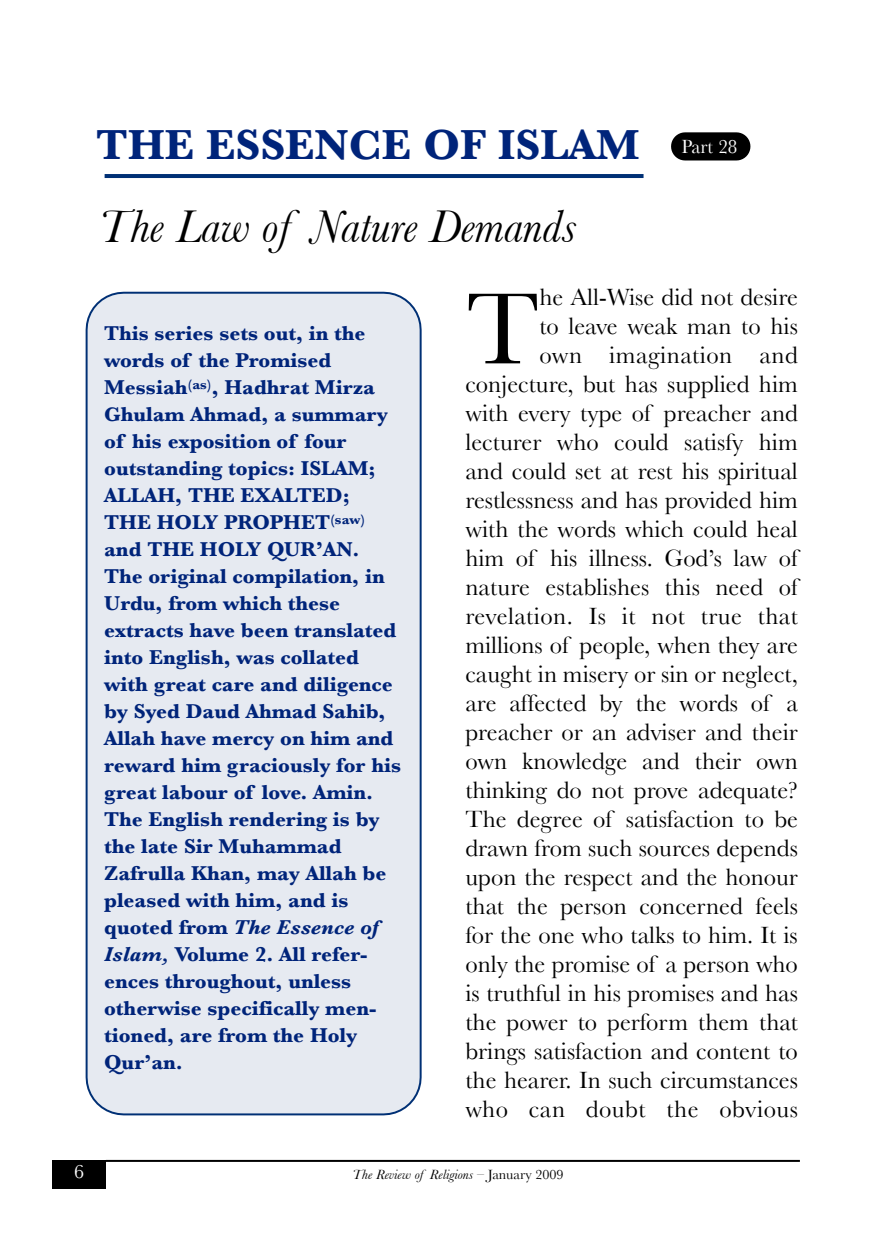
<style>
.page{position:relative;width:882px;height:1260px;background:#fff}
.page>*{position:absolute;margin:0;border:0;box-sizing:border-box;transform-origin:0 0}
.t1{font:105.2px "Baskerville";color:#000}
.t2{font:italic 48px "Baskerville";color:#000;scale:.96 1}
.t3{font:700 44px "Baskerville";color:#00247a}
.t4{font:24.6px/29px "Baskerville";color:#000;text-align:right}
.t5{font:700 21px/27px "Baskerville";color:#00247a}
.t6{font:20px "Baskerville";color:#fff;scale:.96 1}
.t7{font:20px "Baskerville";color:#fff}
.t8{font:italic 14px "Baskerville";color:#000}
.s1{font-style:italic}
.s2{font-style:normal}
</style>
<div class="page">
<div style="left:52px;top:1160px;width:54px;height:28px;background:#000"></div>
<hr style="left:106px;top:1160px;width:694px;height:2px;background:#000">
<svg style="left:671px;top:132px;width:79px;height:29px;background:#191919"></svg>
<hr style="left:105px;top:174px;width:539px;height:4px;background:#003075">
<div style="left:85px;top:295px;width:337px;height:821px;background:#e6eaf1"></div>
<h3 class="t3" style="left:96px;top:119px;width:545px">THE ESSENCE OF ISLAM</h3>
<h2 class="t2" style="left:99px;top:200px;width:499px">The Law of Nature Demands</h2>
<p class="t6" style="left:681px;top:135px;width:60px">Part 28</p>
<p class="t5" style="left:104px;top:320px;width:298px">This series sets out, in the words of the Promised<br>Messiah<sup>(as)</sup>, Hadhrat Mirza<br>Ghulam Ahmad, a summary of his exposition of four outstanding topics: ISLAM;<br>ALLAH, THE EXALTED;<br>THE HOLY PROPHET<sup>(saw) </sup>and THE HOLY QUR’AN.<br>The original compilation, in<br>Urdu, from which these extracts have been translated into English, was collated with great care and diligence by Syed Daud Ahmad Sahib,<br>Allah have mercy on him and reward him graciously for his great labour of love. Amin.<br>The English rendering is by the late Sir Muhammad<br>Zafrulla Khan, may Allah be pleased with him, and is quoted from <span class="s1">The Essence of<br>Islam,</span> Volume 2. All refer&shy;ences throughout, unless otherwise specifically men&shy;tioned, are from the Holy<br>Qur’an.</p>
<p class="t4" style="left:465px;top:283px;width:334px">he All-Wise did not desire<br>to leave weak man to his<br>own imagination and conjecture, but has supplied him with every type of preacher and lecturer who could satisfy him and could set at rest his spiritual restlessness and has provided him with the words which could heal him of his illness. God’s law of nature establishes this need of revelation. Is it not true that millions of people, when they are caught in misery or sin or neglect, are affected by the words of a preacher or an adviser and their own knowledge and their own thinking do not prove adequate?<br>The degree of satisfaction to be drawn from such sources depends upon the respect and the honour that the person concerned feels for the one who talks to him. It is only the promise of a person who is truthful in his promises and has the power to perform them that brings satisfaction and content to the hearer. In such circumstances who can doubt the obvious</p>
<h1 class="t1" style="left:466px;top:269px;width:75px">T</h1>
<p class="t7" style="left:74px;top:1160px;width:11px">6</p>
<p class="t8" style="left:352px;top:1167px;width:213px">The Review of Religions <span class="s2">– January 2009</span></p>
</div>
